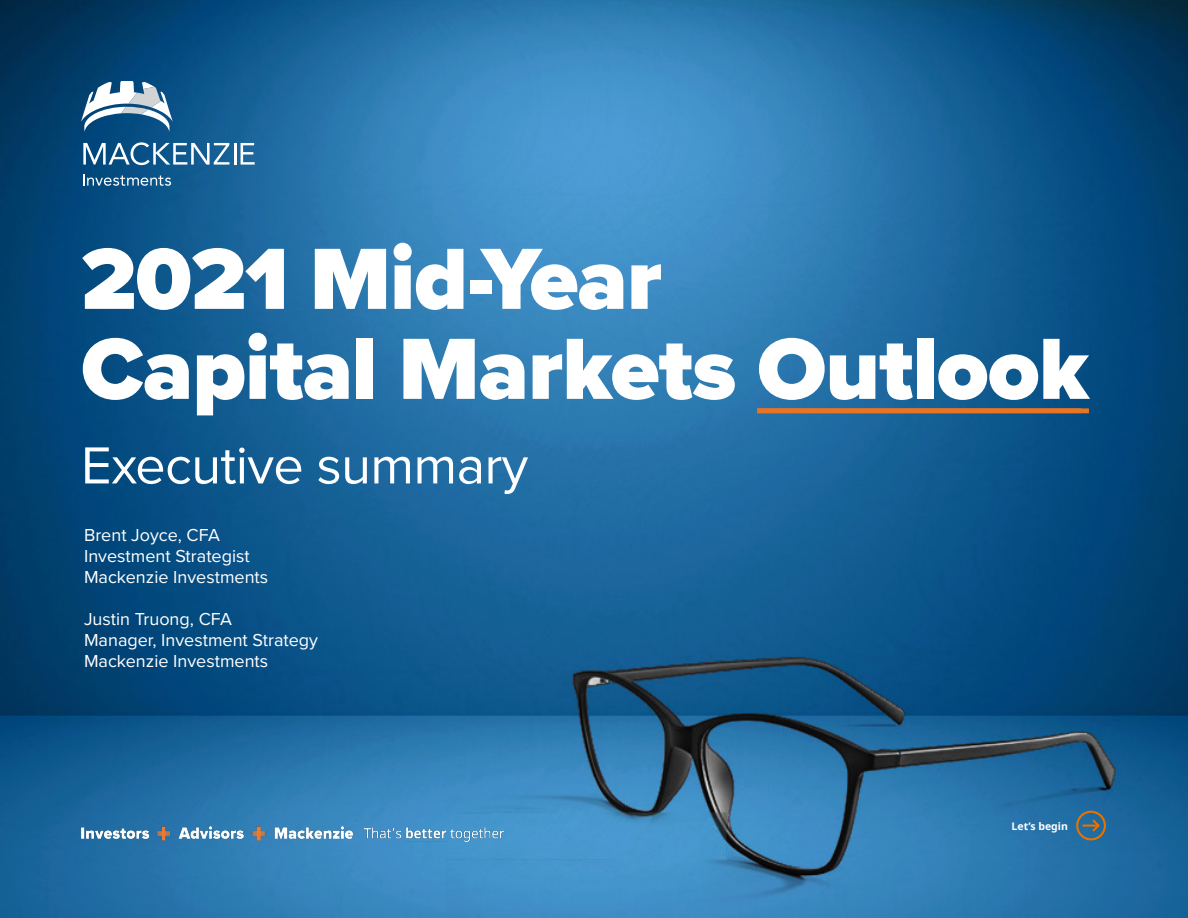
<style>
.page{position:relative;width:1188px;height:918px;background:#fff}
.page>*{position:absolute;margin:0;border:0;box-sizing:border-box;transform-origin:0 0}
.t1{font:900 90px/90px "Proxima Nova";letter-spacing:-.01em;color:#fff}
.cover-sub_title{font:54px "Proxima Nova";letter-spacing:-.01em;color:#fff}
.Authors{font:18px "Proxima Nova";color:#fff}
.t2{font:700 10.5px "Noto Sans";color:#fff}
</style>
<div class="page">
<img style="left:0;top:0;width:1188px;height:918px">
<div style="left:1076px;top:811px;width:30px;height:29px;border:2px solid #e67200;border-radius:50%"></div>
<svg style="left:1083px;top:818px;width:18px;height:15px"></svg>
<svg style="left:83px;top:142px;width:146px;height:23px"></svg>
<hr style="left:234px;top:143px;width:3px;height:22px;background:#fff">
<svg style="left:241px;top:143px;width:14px;height:22px"></svg>
<svg style="left:84px;top:174px;width:87px;height:12px"></svg>
<svg style="left:81px;top:81px;width:92px;height:51px"></svg>
<div style="left:757px;top:408px;width:332px;height:5px;background:#e87524"></div>
<img style="left:81px;top:826px;width:422px;height:16px">
<h1 class="t1" style="left:81px;top:233px;width:1009px">2021 Mid-Year<br>Capital Markets Outlook</h1>
<p class="cover-sub_title" style="left:81px;top:425px;width:449px">Executive summary</p>
<p class="Authors" style="left:84px;top:522px;width:137px">Brent Joyce, CFA</p>
<p class="Authors" style="left:84px;top:543px;width:167px">Investment Strategist</p>
<p class="Authors" style="left:84px;top:564px;width:186px">Mackenzie Investments</p>
<p class="Authors" style="left:84px;top:606px;width:149px">Justin Truong, CFA</p>
<p class="Authors" style="left:84px;top:627px;width:236px">Manager, Investment Strategy</p>
<p class="Authors" style="left:84px;top:648px;width:186px">Mackenzie Investments</p>
<p class="t2" style="left:1012px;top:818px;width:58px">Let’s begin</p>
</div>
